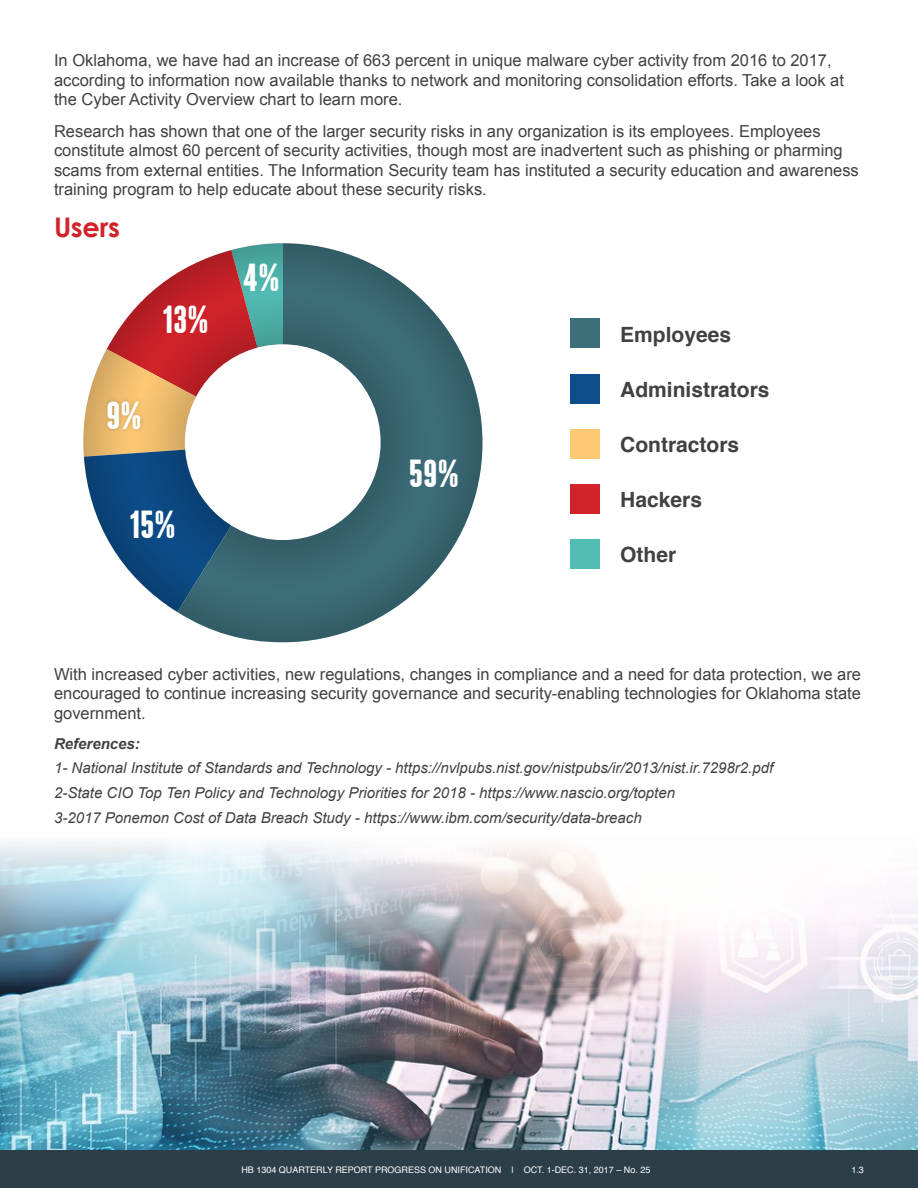
<style>
.page{position:relative;width:918px;height:1188px;background:#fff}
.page>*{position:absolute;margin:0;border:0;box-sizing:border-box;transform-origin:0 0}
.t1{font:700 39px "Franchise Free";color:#fff}
.h2__Header{font:700 27px "Century Gothic";letter-spacing:-.01em;color:#d2232a}
.t2{font:700 21px "Helvetica";color:#414042}
.Normal{font:16.5px/19.5px "Arial";color:#414042}
.Normal-footnote{font:italic 15px "Arial";color:#414042}
.Normal-footnote-2{font:italic 700 15px "Arial";color:#414042}
.t3{font:9px "Helvetica";color:#fff}
</style>
<div class="page">
<div style="left:0;top:1150px;width:918px;height:38px;background:#2c3f49"></div>
<svg style="left:177px;top:243px;width:306px;height:399px"></svg>
<div style="left:571px;top:319px;width:29px;height:29px;background:#3d6f7b"></div>
<div style="left:571px;top:374px;width:29px;height:29px;background:#0d4d89"></div>
<div style="left:571px;top:429px;width:29px;height:29px;background:#fec975"></div>
<div style="left:571px;top:484px;width:29px;height:29px;background:#d2232a"></div>
<div style="left:571px;top:539px;width:29px;height:30px;background:#52bbb3"></div>
<svg style="left:83px;top:243px;width:399px;height:399px;background:#4c5e6b"></svg>
<div style="left:185px;top:344px;width:196px;height:196px;background:#fff;border-radius:50%"></div>
<img style="left:85px;top:389px;width:78px;height:54px">
<img style="left:0;top:842px;width:918px;height:308px">
<p class="Normal" style="left:54px;top:51px;width:792px">In Oklahoma, we have had an increase of 663 percent in unique malware cyber activity from 2016 to 2017, according to information now available thanks to network and monitoring consolidation efforts. Take a look at the Cyber Activity Overview chart to learn more.</p>
<p class="Normal" style="left:54px;top:121px;width:806px">Research has shown that one of the larger security risks in any organization is its employees. Employees constitute almost 60 percent of security activities, though most are inadvertent such as phishing or pharming scams from external entities. The Information Security team has instituted a security education and awareness training program to help educate about these security risks.</p>
<p class="h2__Header" style="left:54px;top:210px;width:68px">Users</p>
<p class="t1" style="left:162px;top:301px;width:48px">13%</p>
<p class="t1" style="left:106px;top:397px;width:37px">9%</p>
<p class="t1" style="left:129px;top:506px;width:48px">15%</p>
<p class="t1" style="left:243px;top:259px;width:38px">4%</p>
<p class="t1" style="left:409px;top:455px;width:51px">59%</p>
<p class="t2" style="left:620px;top:317px;width:112px">Employees</p>
<p class="t2" style="left:620px;top:372px;width:151px">Administrators</p>
<p class="t2" style="left:620px;top:428px;width:121px">Contractors</p>
<p class="t2" style="left:620px;top:483px;width:83px">Hackers</p>
<p class="t2" style="left:620px;top:538px;width:58px">Other</p>
<p class="Normal" style="left:54px;top:664px;width:809px;text-align:justify">With increased cyber activities, new regulations, changes in compliance and a need for data protection, we are encouraged to continue increasing security governance and security-enabling technologies for Oklahoma state government.</p>
<p class="Normal-footnote-2" style="left:54px;top:733px;width:87px">References:</p>
<p class="Normal-footnote" style="left:54px;top:758px;width:721px">1- National Institute of Standards and Technology - https://nvlpubs.nist.gov/nistpubs/ir/2013/nist.ir.7298r2.pdf</p>
<p class="Normal-footnote" style="left:54px;top:783px;width:623px">2-State CIO Top Ten Policy and Technology Priorities for 2018 - https://www.nascio.org/topten</p>
<p class="Normal-footnote" style="left:54px;top:808px;width:589px">3-2017 Ponemon Cost of Data Breach Study - https://www.ibm.com/security/data-breach</p>
<p class="t3" style="left:241px;top:1163px;width:410px">HB 1304 QUARTERLY REPORT PROGRESS ON UNIFICATION | OCT. 1-DEC. 31, 2017 – No. 25</p>
<p class="t3" style="left:851px;top:1163px;width:14px">1.3</p>
</div>
